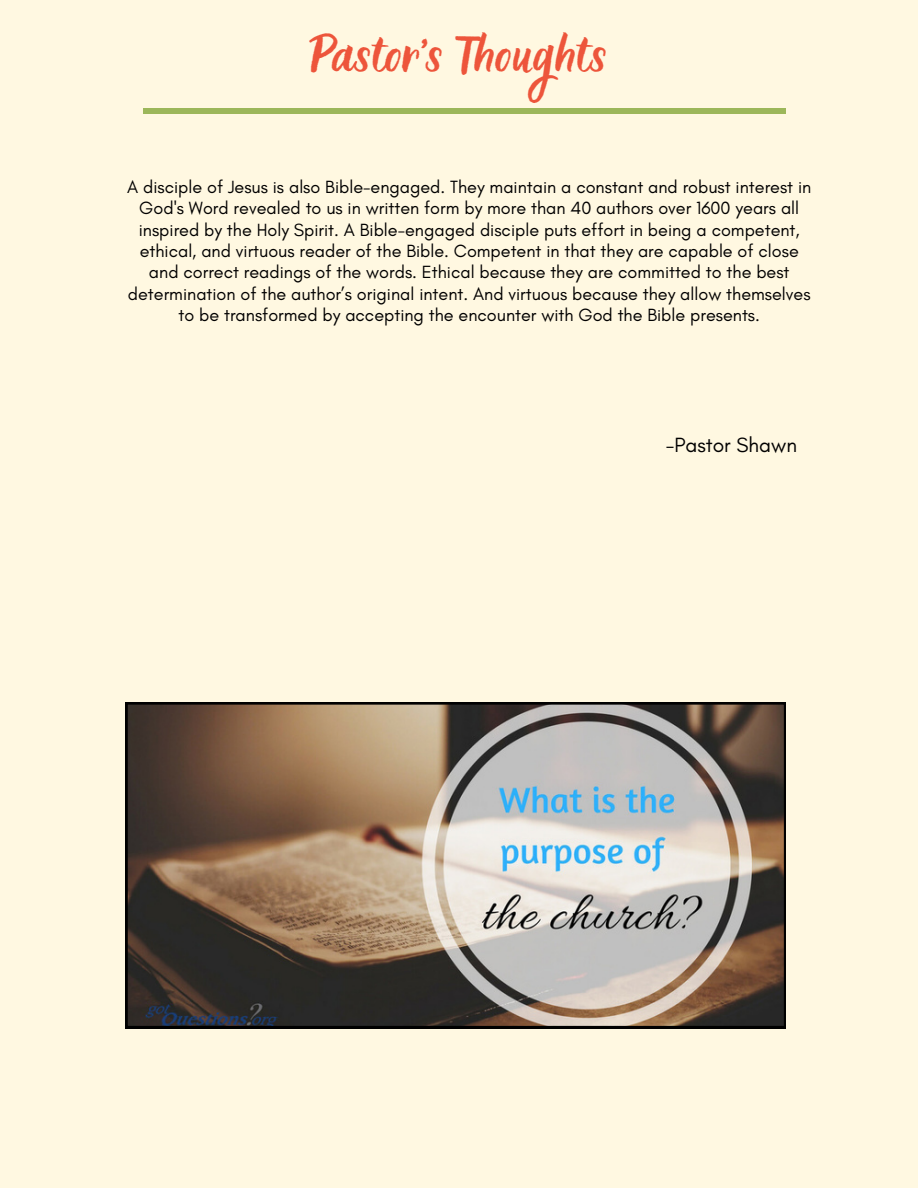
<style>
.page{position:relative;width:918px;height:1188px;background:#fff8e1}
.page>*{position:absolute;margin:0;border:0;box-sizing:border-box;transform-origin:0 0}
.t1{font:40.65px "Holla";color:#ed553b}
.t2{font:21px "Glacial Indifference";color:#000}
.t3{font:18px/21.3px "Glacial Indifference";color:#000;text-align:center}
</style>
<div class="page">
<div style="left:144px;top:108px;width:642px;height:5px;background:#9cb75a"></div>
<svg style="left:126px;top:702px;width:660px;height:326px;background:#8b7e73"></svg>
<p class="t1" style="left:310px;top:31px;width:300px">Pastor's Thoughts</p>
<p class="t3" style="left:127px;top:176px;width:686px">A disciple of Jesus is also Bible-engaged. They maintain a constant and robust interest in God's Word revealed to us in written form by more than 40 authors over 1600 years all inspired by the Holy Spirit. A Bible-engaged disciple puts effort in being a competent, ethical, and virtuous reader of the Bible. Competent in that they are capable of close and correct readings of the words. Ethical because they are committed to the best determination of the author’s original intent. And virtuous because they allow themselves to be transformed by accepting the encounter with God the Bible presents.</p>
<p class="t2" style="left:666px;top:432px;width:133px">-Pastor Shawn</p>
</div>
